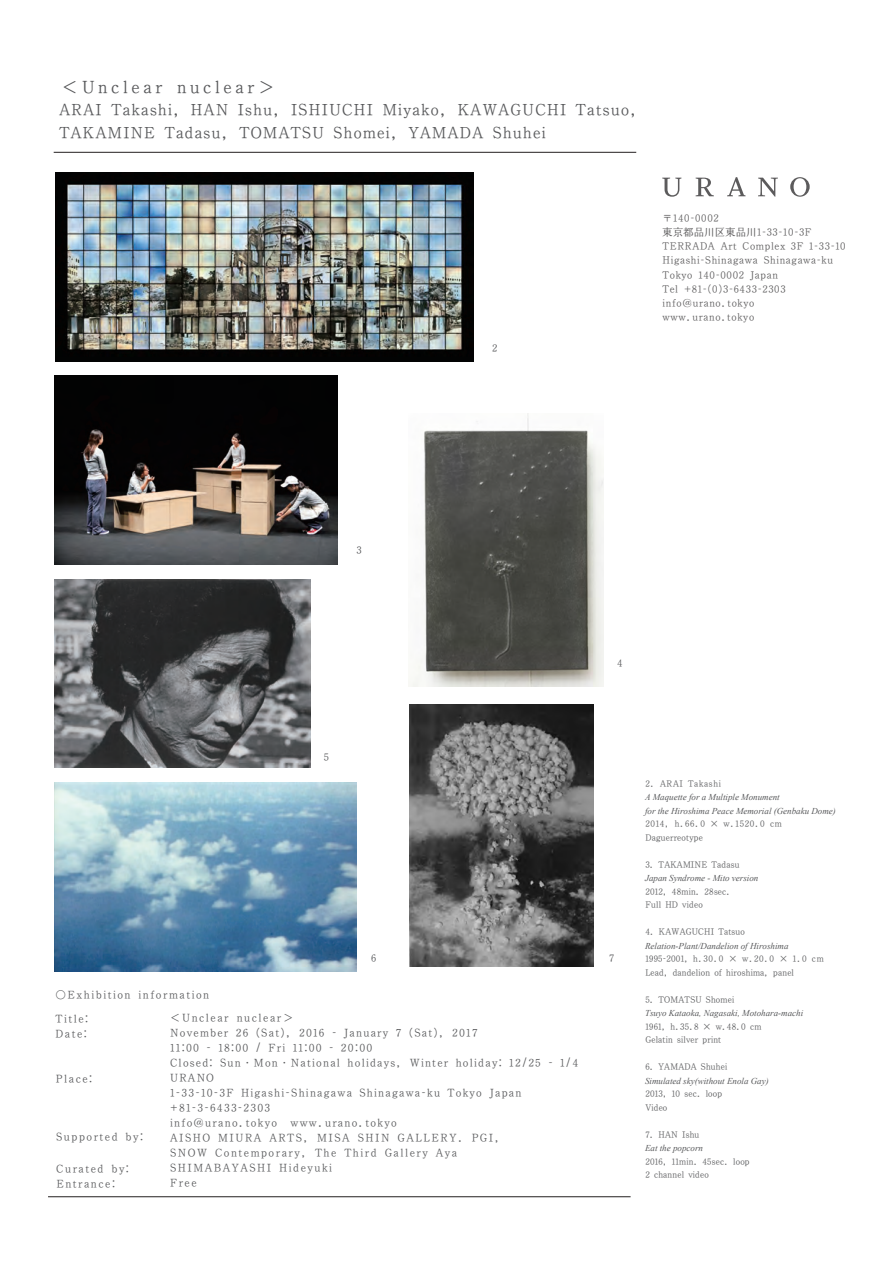
<style>
.page{position:relative;width:893px;height:1263px;background:#fff}
.page>*{position:absolute;margin:0;border:0;box-sizing:border-box;transform-origin:0 0}
.t1{font:18px "Marumin Fuji";letter-spacing:.13em;color:#57585a}
.t2{font:16.5px/22.5px "Marumin Fuji";letter-spacing:.005em;color:#57585a}
.t3{font:11.25px/15px "Marumin Fuji";letter-spacing:.05em;color:#57585a}
.t4{font:11.25px/24px "Marumin Fuji";letter-spacing:.075em;color:#57585a}
.t5{font:10.5px/14.2px "Marumin Fuji";color:#5c5b5c}
.t6{font:10.5px "Marumin Fuji";color:#57585a}
.t7{font:9px/13.5px "Marumin Fuji";letter-spacing:-.05em;color:#57585a}
.t8{font:italic 9px/13.5px "Times New Roman";color:#57585a}
.t9{font:9px "Marumin Fuji";color:#57585a}
.s1{font-family:"Koz Go Pro"}
</style>
<div class="page">
<hr style="left:54px;top:152px;width:582px;height:1px;background:#231f20">
<hr style="left:48px;top:1196px;width:583px;height:1px;background:#231f20">
<img style="left:409px;top:704px;width:184px;height:262px">
<svg style="left:662px;top:177px;width:148px;height:20px"></svg>
<img style="left:54px;top:783px;width:302px;height:188px">
<img style="left:55px;top:172px;width:419px;height:189px">
<img style="left:54px;top:376px;width:283px;height:188px">
<img style="left:54px;top:579px;width:256px;height:189px">
<img style="left:408px;top:413px;width:195px;height:274px">
<h1 class="t1" style="left:61px;top:78px;width:216px">＜Unclear nuclear＞</h1>
<h2 class="t2" style="left:59px;top:99px;width:582px">ARAI Takashi, HAN Ishu, ISHIUCHI Miyako, KAWAGUCHI Tatsuo,<br>TAKAMINE Tadasu, TOMATSU Shomei, YAMADA Shuhei</h2>
<p class="t6" style="left:492px;top:343px;width:7px">2</p>
<p class="t5" style="left:662px;top:211px;width:185px">〒140-0002<br>東京都品川区東品川1-33-10-3F<br>TERRADA Art Complex 3F 1-33-10<br>Higashi-Shinagawa Shinagawa-ku<br>Tokyo 140-0002 Japan<br>Tel +81-(0)3-6433-2303 info@urano.tokyo www.urano.tokyo</p>
<p class="t6" style="left:356px;top:545px;width:7px">3</p>
<p class="t6" style="left:617px;top:657px;width:8px">4</p>
<p class="t6" style="left:323px;top:752px;width:7px">5</p>
<p class="t6" style="left:371px;top:953px;width:7px">6</p>
<p class="t6" style="left:609px;top:953px;width:7px">7</p>
<p class="t4" style="left:55px;top:982px;width:156px">○Exhibition information<br>Title:</p>
<p class="t4" style="left:55px;top:1021px;width:100px">Date: 　　　　　</p>
<p class="t4" style="left:56px;top:1066px;width:39px">Place:</p>
<p class="t3" style="left:170px;top:1010px;width:410px">＜Unclear nuclear＞<br>November 26 (Sat), 2016 - January 7 (Sat), 2017<br>11:00 - 18:00 / Fri 11:00 - 20:00<br>Closed: Sun・Mon・National holidays, Winter holiday: 12/25 - 1/4<br>URANO<br>1-33-10-3F Higashi-Shinagawa Shinagawa-ku Tokyo Japan +81-3-6433-2303<br>info@urano.tokyo www.urano.tokyo<br>AISHO MIURA ARTS, MISA SHIN GALLERY. PGI,<br>SNOW Contemporary, The Third Gallery Aya<br>SHIMABAYASHI Hideyuki<br>Free</p>
<p class="t4" style="left:56px;top:1125px;width:89px">Supported by:</p>
<p class="t4" style="left:56px;top:1161px;width:75px;line-height:15px">Curated by:<br>Entrance:</p>
<p class="t9" style="left:645px;top:779px;width:78px">2. ARAI Takashi</p>
<p class="t8" style="left:645px;top:790px;width:192px">A Maquette for a Multiple Monument<br>for the Hiroshima Peace Memorial (Genbaku Dome)</p>
<p class="t7" style="left:645px;top:817px;width:139px">2014, h.66.0 <span class="s1">×</span> w.1520.0 cm<br>Daguerreotype</p>
<p class="t7" style="left:645px;top:857px;width:96px">3. TAKAMINE Tadasu</p>
<p class="t8" style="left:645px;top:871px;width:115px">Japan Syndrome - Mito version</p>
<p class="t7" style="left:645px;top:884px;width:88px">2012, 48min. 28sec.<br>Full HD video</p>
<p class="t7" style="left:645px;top:925px;width:102px">4. KAWAGUCHI Tatsuo</p>
<p class="t8" style="left:645px;top:939px;width:145px">Relation-Plant/Dandelion of Hiroshima</p>
<p class="t7" style="left:645px;top:952px;width:181px">1995-2001, h.30.0 <span class="s1">×</span> w.20.0 <span class="s1">×</span> 1.0 cm<br>Lead, dandelion of hiroshima, panel</p>
<p class="t7" style="left:645px;top:992px;width:91px">5. TOMATSU Shomei</p>
<p class="t8" style="left:645px;top:1006px;width:160px">Tsuyo Kataoka, Nagasaki, Motohara-machi</p>
<p class="t7" style="left:645px;top:1019px;width:118px">1961, h.35.8 <span class="s1">×</span> w.48.0 cm<br>Gelatin silver print</p>
<p class="t7" style="left:645px;top:1060px;width:84px">6. YAMADA Shuhei</p>
<p class="t8" style="left:645px;top:1074px;width:125px">Simulated sky(without Enola Gay)</p>
<p class="t7" style="left:645px;top:1087px;width:79px">2013, 10 sec. loop<br>Video</p>
<p class="t7" style="left:645px;top:1127px;width:56px">7. HAN Ishu</p>
<p class="t8" style="left:645px;top:1141px;width:59px">Eat the popcorn</p>
<p class="t7" style="left:645px;top:1154px;width:106px">2016, 11min. 45sec. loop<br>2 channel video</p>
</div>
